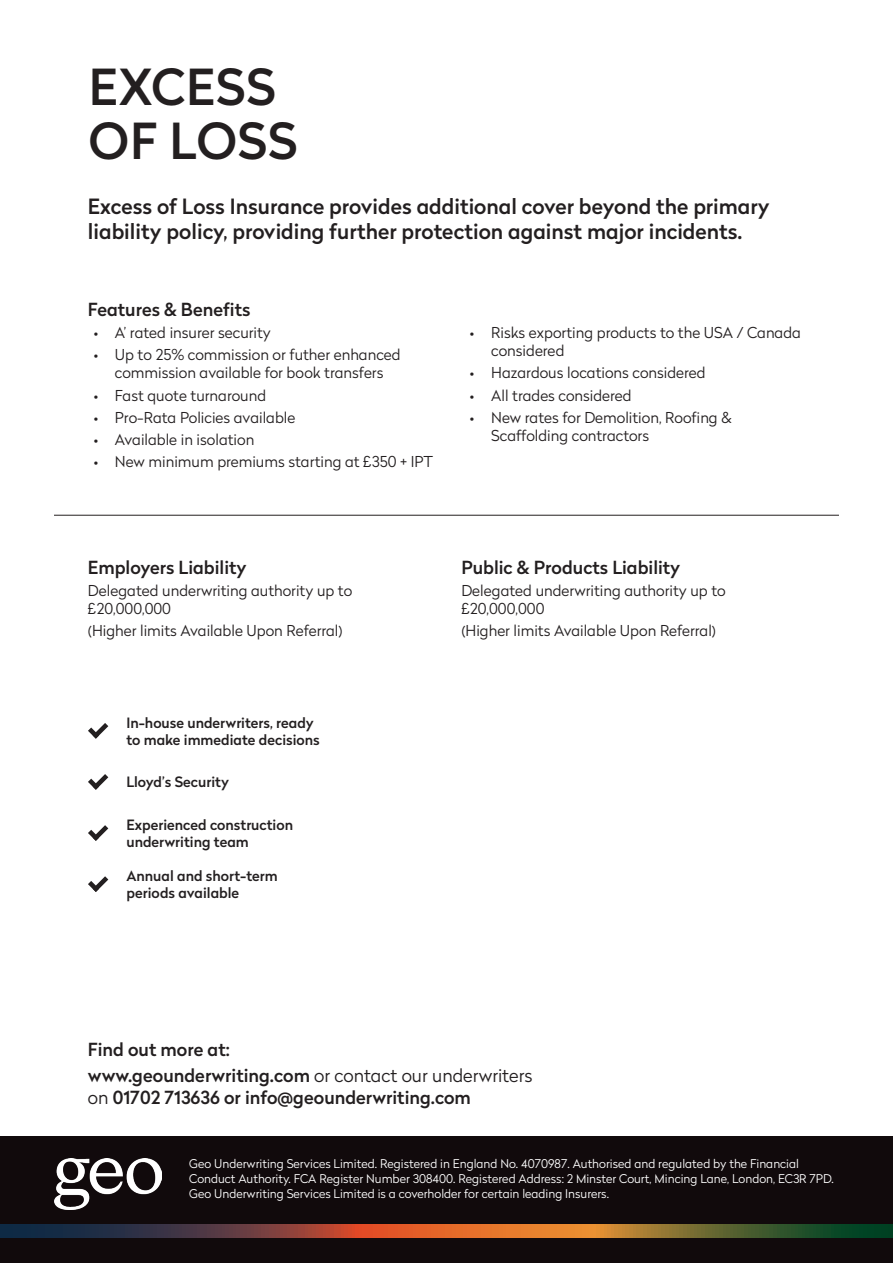
<style>
.page{position:relative;width:893px;height:1263px;background:#fff}
.page>*{position:absolute;margin:0;border:0;box-sizing:border-box;transform-origin:0 0}
.Body_2{font:500 49.5px/54px "Radikal";letter-spacing:.02em;color:#231f20}
.Body{font:500 21px/25.2px "Radikal";color:#231f20}
.Body-2{font:500 18px/21.6px "Radikal";color:#231f20}
.Body-3{font:300 15px/18px "Radikal";color:#231f20}
.Body-4{font:500 14.25px/17.1px "Radikal";color:#231f20}
.Body-5{font:300 12px/15px "Radikal";color:#fff}
.s1{font-weight:300}
</style>
<div class="page">
<svg style="left:88px;top:723px;width:20px;height:16px"></svg>
<svg style="left:88px;top:774px;width:20px;height:16px"></svg>
<svg style="left:88px;top:825px;width:20px;height:16px"></svg>
<svg style="left:88px;top:876px;width:20px;height:16px"></svg>
<hr style="left:54px;top:515px;width:785px;height:1px;background:#231f20">
<div style="left:0;top:1136px;width:893px;height:127px;background:#110a0c"></div>
<svg style="left:0;top:1225px;width:893px;height:12px;background:#7b5434"></svg>
<img style="left:54px;top:1158px;width:107px;height:51px">
<p class="Body_2" style="left:89px;top:59px;width:210px">EXCESS<br>OF LOSS</p>
<p class="Body" style="left:88px;top:193px;width:683px">Excess of Loss Insurance provides additional cover beyond the primary liability policy, providing further protection against major incidents.</p>
<p class="Body-2" style="left:88px;top:298px;width:164px">Features &amp; Benefits</p>
<p class="Body-3" style="left:94px;top:323px;width:179px">• A’ rated insurer security</p>
<p class="Body-3" style="left:94px;top:345px;width:309px;text-align:center">• Up to 25% commission or futher enhanced commission available for book transfers</p>
<p class="Body-3" style="left:94px;top:386px;width:174px">• Fast quote turnaround</p>
<p class="Body-3" style="left:94px;top:408px;width:203px">• Pro-Rata Policies available</p>
<p class="Body-3" style="left:94px;top:430px;width:162px">• Available in isolation</p>
<p class="Body-3" style="left:94px;top:453px;width:341px">• New minimum premiums starting at £350 + IPT</p>
<p class="Body-3" style="left:491px;top:323px;width:311px;text-indent:-21px">• Risks exporting products to the USA / Canada considered</p>
<p class="Body-3" style="left:470px;top:363px;width:237px">• Hazardous locations considered</p>
<p class="Body-3" style="left:470px;top:386px;width:163px">• All trades considered</p>
<p class="Body-3" style="left:491px;top:408px;width:242px;text-indent:-21px">• New rates for Demolition, Roofing &amp;<br>Scaffolding contractors</p>
<p class="Body-2" style="left:88px;top:556px;width:160px">Employers Liability</p>
<p class="Body-3" style="left:88px;top:581px;width:266px">Delegated underwriting authority up to £20,000,000</p>
<p class="Body-3" style="left:88px;top:621px;width:256px">(Higher limits Available Upon Referral)</p>
<p class="Body-4" style="left:126px;top:713px;width:189px">In-house underwriters, ready</p>
<p class="Body-4" style="left:126px;top:731px;width:195px">to make immediate decisions</p>
<p class="Body-4" style="left:126px;top:773px;width:104px">Lloyd’s Security</p>
<p class="Body-4" style="left:126px;top:816px;width:168px">Experienced construction</p>
<p class="Body-4" style="left:126px;top:833px;width:124px">underwriting team</p>
<p class="Body-4" style="left:126px;top:867px;width:153px">Annual and short-term periods available</p>
<p class="Body-2" style="left:461px;top:556px;width:221px">Public &amp; Products Liability</p>
<p class="Body-3" style="left:461px;top:581px;width:266px">Delegated underwriting authority up to £20,000,000</p>
<p class="Body-3" style="left:461px;top:621px;width:256px">(Higher limits Available Upon Referral)</p>
<p class="Body-2" style="left:88px;top:1039px;width:143px">Find out more at:</p>
<p class="Body-2" style="left:88px;top:1064px;width:446px">www.geounderwriting.com <span class="s1">or contact our underwriters on</span> 01702 713636 or info@geounderwriting.com</p>
<p class="Body-5" style="left:189px;top:1155px;width:646px">Geo Underwriting Services Limited. Registered in England No. 4070987. Authorised and regulated by the Financial<br>Conduct Authority. FCA Register Number 308400. Registered Address: 2 Minster Court, Mincing Lane, London, EC3R 7PD.<br>Geo Underwriting Services Limited is a coverholder for certain leading Insurers.</p>
</div>
